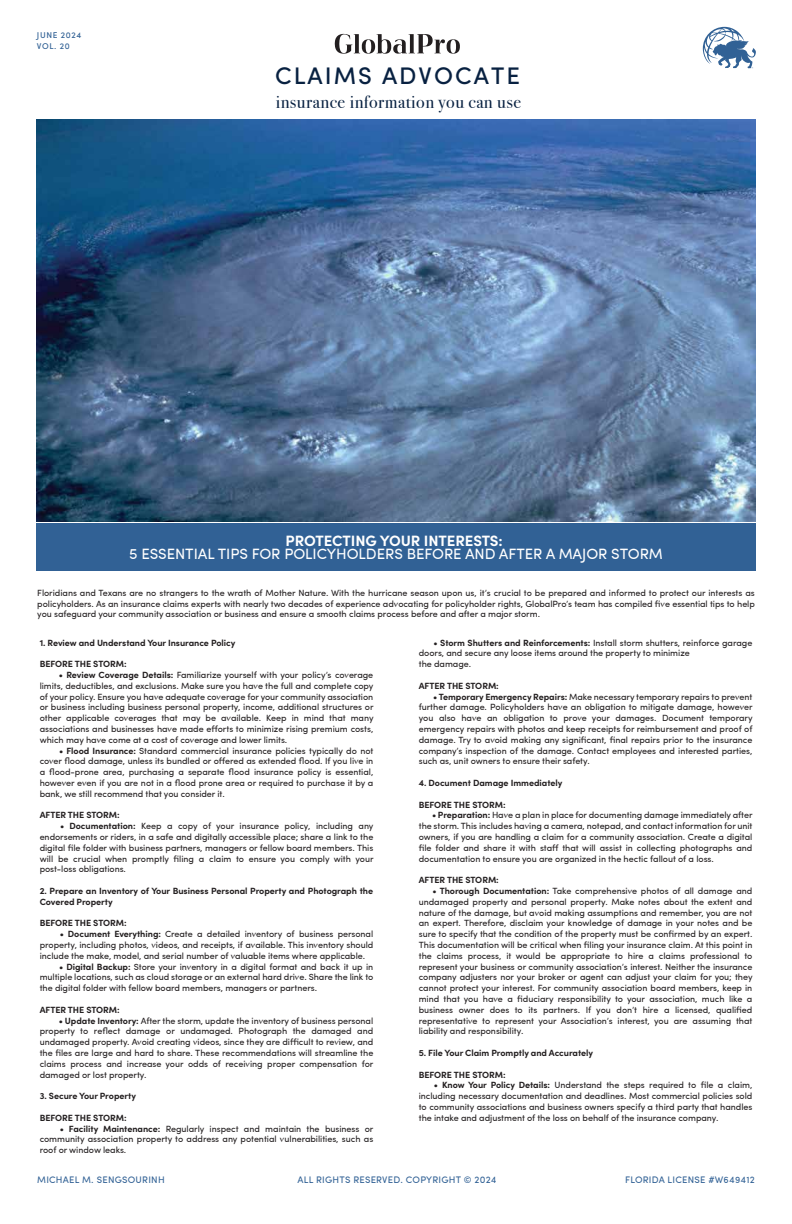
<style>
.page{position:relative;width:792px;height:1224px;background:#fff}
.page>*{position:absolute;margin:0;border:0;box-sizing:border-box;transform-origin:0 0}
.t1{font:500 24px "Sofia Pro";letter-spacing:.085em;color:#082141}
.t2{font:18px "Bodoni Svty Two ITCTT";letter-spacing:.025em;color:#082141}
.t3{font:15px "Sofia Pro";letter-spacing:-.005em;color:#fff}
.t4{font:700 15px "Sofia Pro";letter-spacing:-.005em;color:#fff}
.t5{font:9.5px "Sofia Pro";letter-spacing:.025em;color:#316195}
.t6{font:9px/10.8px "Sofia Pro";letter-spacing:-.005em;color:#231f20;text-align:justify}
.t7{font:700 9px/10.8px "Sofia Pro";letter-spacing:-.005em;color:#231f20}
.t8{font:500 8.4px/11px "Sofia Pro";letter-spacing:.075em;color:#316195}
.s1{font-weight:700}
</style>
<div class="page">
<svg style="left:703px;top:27px;width:53px;height:41px"></svg>
<svg style="left:335px;top:34px;width:125px;height:20px"></svg>
<img style="left:36px;top:119px;width:720px;height:402px">
<div style="left:36px;top:523px;width:720px;height:47px;background:#316195"></div>
<p class="t8" style="left:37px;top:29px;width:46px">JUNE 2024<br>VOL. 20</p>
<h1 class="t1" style="left:275px;top:58px;width:246px">CLAIMS ADVOCATE</h1>
<h2 class="t2" style="left:276px;top:87px;width:247px">insurance information you can use</h2>
<h3 class="t4" style="left:286px;top:529px;width:219px">PROTECTING YOUR INTERESTS:</h3>
<h3 class="t3" style="left:129px;top:543px;width:535px">5 ESSENTIAL TIPS FOR POLICYHOLDERS BEFORE AND AFTER A MAJOR STORM</h3>
<p class="t6" style="left:37px;top:587px;width:719px">Floridians and Texans are no strangers to the wrath of Mother Nature. With the hurricane season upon us, it’s crucial to be prepared and informed to protect our interests as policyholders. As an insurance claims experts with nearly two decades of experience advocating for policyholder rights, GlobalPro’s team has compiled five essential tips to help you safeguard your community association or business and ensure a smooth claims process before and after a major storm.</p>
<p class="t7" style="left:40px;top:636px;width:197px">1. Review and Understand Your Insurance Policy</p>
<p class="t7" style="left:40px;top:658px;width:88px">BEFORE THE STORM:</p>
<p class="t6" style="left:40px;top:669px;width:335px;text-indent:19px"><span class="s1">• Review Coverage Details:</span> Familiarize yourself with your policy’s coverage limits, deductibles, and exclusions. Make sure you have the full and complete copy of your policy. Ensure you have adequate coverage for your community association or business including business personal property, income, additional structures or other applicable coverages that may be available. Keep in mind that many associations and businesses have made efforts to minimize rising premium costs, which may have come at a cost of coverage and lower limits.</p>
<p class="t6" style="left:40px;top:745px;width:335px;text-indent:19px"><span class="s1">• Flood Insurance:</span> Standard commercial insurance policies typically do not cover flood damage, unless its bundled or offered as extended flood. If you live in a flood-prone area, purchasing a separate flood insurance policy is essential, however even if you are not in a flood prone area or required to purchase it by a bank, we still recommend that you consider it.</p>
<p class="t7" style="left:40px;top:809px;width:82px">AFTER THE STORM:</p>
<p class="t6" style="left:40px;top:820px;width:335px;text-indent:20px"><span class="s1">• Documentation:</span> Keep a copy of your insurance policy, including any endorsements or riders, in a safe and digitally accessible place; share a link to the digital file folder with business partners, managers or fellow board members. This will be crucial when promptly filing a claim to ensure you comply with your post-loss obligations.</p>
<p class="t7" style="left:40px;top:885px;width:335px">2. Prepare an Inventory of Your Business Personal Property and Photograph the<br>Covered Property</p>
<p class="t7" style="left:40px;top:917px;width:88px">BEFORE THE STORM:</p>
<p class="t6" style="left:40px;top:928px;width:335px;text-indent:20px"><span class="s1">• Document Everything:</span> Create a detailed inventory of business personal property, including photos, videos, and receipts, if available. This inventory should include the make, model, and serial number of valuable items where applicable.</p>
<p class="t6" style="left:40px;top:961px;width:335px;text-indent:19px"><span class="s1">• Digital Backup:</span> Store your inventory in a digital format and back it up in multiple locations, such as cloud storage or an external hard drive. Share the link to the digital folder with fellow board members, managers or partners.</p>
<p class="t7" style="left:40px;top:1004px;width:82px">AFTER THE STORM:</p>
<p class="t6" style="left:40px;top:1015px;width:335px;text-indent:19px"><span class="s1">• Update Inventory:</span> After the storm, update the inventory of business personal property to reflect damage or undamaged. Photograph the damaged and undamaged property. Avoid creating videos, since they are difficult to review, and the files are large and hard to share. These recommendations will streamline the claims process and increase your odds of receiving proper compensation for damaged or lost property.</p>
<p class="t7" style="left:40px;top:1090px;width:98px">3. Secure Your Property</p>
<p class="t7" style="left:40px;top:1112px;width:88px">BEFORE THE STORM:</p>
<p class="t6" style="left:40px;top:1123px;width:335px;text-indent:20px"><span class="s1">• Facility Maintenance:</span> Regularly inspect and maintain the business or community association property to address any potential vulnerabilities, such as roof or window leaks.</p>
<p class="t6" style="left:419px;top:637px;width:335px;text-align:left;text-indent:15px"><span class="s1">• Storm Shutters and Reinforcements:</span> Install storm shutters, reinforce garage doors, and secure any loose items around the property to minimize<br>the damage.</p>
<p class="t7" style="left:419px;top:680px;width:82px">AFTER THE STORM:</p>
<p class="t6" style="left:419px;top:691px;width:335px;text-indent:14px"><span class="s1">• Temporary Emergency Repairs:</span> Make necessary temporary repairs to prevent further damage. Policyholders have an obligation to mitigate damage, however you also have an obligation to prove your damages. Document temporary emergency repairs with photos and keep receipts for reimbursement and proof of damage. Try to avoid making any significant, final repairs prior to the insurance company’s inspection of the damage. Contact employees and interested parties, such as, unit owners to ensure their safety.</p>
<p class="t7" style="left:419px;top:777px;width:145px">4. Document Damage Immediately</p>
<p class="t7" style="left:419px;top:798px;width:88px">BEFORE THE STORM:</p>
<p class="t6" style="left:419px;top:809px;width:335px;text-indent:13px"><span class="s1">• Preparation:</span> Have a plan in place for documenting damage immediately after the storm. This includes having a camera, notepad, and contact information for unit owners, if you are handling a claim for a community association. Create a digital file folder and share it with staff that will assist in collecting photographs and documentation to ensure you are organized in the hectic fallout of a loss.</p>
<p class="t7" style="left:419px;top:874px;width:82px">AFTER THE STORM:</p>
<p class="t6" style="left:419px;top:885px;width:335px;text-indent:14px"><span class="s1">• Thorough Documentation:</span> Take comprehensive photos of all damage and undamaged property and personal property. Make notes about the extent and nature of the damage, but avoid making assumptions and remember, you are not an expert. Therefore, disclaim your knowledge of damage in your notes and be sure to specify that the condition of the property must be confirmed by an expert.<br>This documentation will be critical when filing your insurance claim. At this point in the claims process, it would be appropriate to hire a claims professional to represent your business or community association’s interest. Neither the insurance company adjusters nor your broker or agent can adjust your claim for you; they cannot protect your interest. For community association board members, keep in mind that you have a fiduciary responsibility to your association, much like a business owner does to its partners. If you don’t hire a licensed, qualified representative to represent your Association’s interest, you are assuming that liability and responsibility.</p>
<p class="t7" style="left:419px;top:1047px;width:176px">5. File Your Claim Promptly and Accurately</p>
<p class="t7" style="left:419px;top:1068px;width:88px">BEFORE THE STORM:</p>
<p class="t6" style="left:419px;top:1079px;width:335px;text-indent:15px"><span class="s1">• Know Your Policy Details:</span> Understand the steps required to file a claim, including necessary documentation and deadlines. Most commercial policies sold to community associations and business owners specify a third party that handles the intake and adjustment of the loss on behalf of the insurance company.</p>
<p class="t5" style="left:37px;top:1173px;width:129px">MICHAEL M. SENGSOURINH</p>
<p class="t5" style="left:297px;top:1173px;width:201px">ALL RIGHTS RESERVED. COPYRIGHT © 2024</p>
<p class="t5" style="left:625px;top:1173px;width:131px">FLORIDA LICENSE #W649412</p>
</div>
